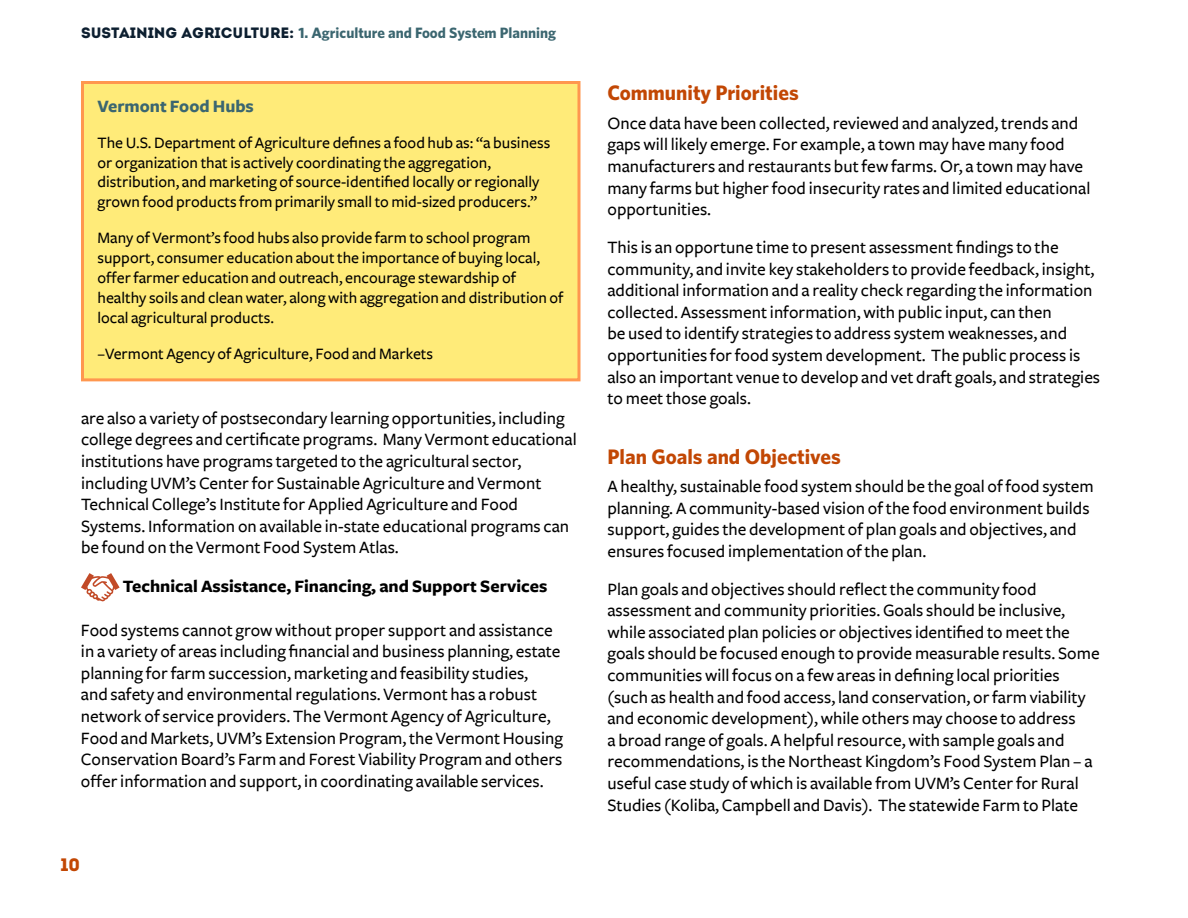
<style>
.page{position:relative;width:1188px;height:918px;background:#fff}
.page>*{position:absolute;margin:0;border:0;box-sizing:border-box;transform-origin:0 0}
.t1{font:700 21px "Whitney";color:#c24704}
.t2{font:500 18px/21.6px "Freight Sans";color:#000}
.t3{font:700 18px "Freight Sans";color:#000}
.t4{font:700 18px "Freight Sans";color:#3b6670}
.t5{font:18px "Intro";color:#c24704}
.t6{font:500 16.5px/19.8px "Freight Sans";color:#000}
.t7{font:700 15px "Whitney";color:#3b6670}
.s1{font-family:"Intro";font-weight:400;color:#0d1f30}
</style>
<div class="page">
<svg style="left:81px;top:573px;width:39px;height:28px"></svg>
<div style="left:82px;top:82px;width:497px;height:298px;background:#ffeb79"></div>
<div style="left:81px;top:81px;width:499px;height:300px;border:3px solid #ff974f"></div>
<p class="t7" style="left:81px;top:24px;width:477px"><span class="s1">SUSTAINING AGRICULTURE:</span> 1. Agriculture and Food System Planning</p>
<p class="t4" style="left:98px;top:96px;width:158px">Vermont Food Hubs</p>
<p class="t6" style="left:98px;top:133px;width:454px">The U.S. Department of Agriculture defines a food hub as: “a business or organization that is actively coordinating the aggregation, distribution, and marketing of source-identified locally or regionally grown food products from primarily small to mid-sized producers.”</p>
<p class="t6" style="left:98px;top:228px;width:467px">Many of Vermont’s food hubs also provide farm to school program support, consumer education about the importance of buying local, offer farmer education and outreach, encourage stewardship of healthy soils and clean water, along with aggregation and distribution of local agricultural products.</p>
<p class="t6" style="left:98px;top:344px;width:337px">–Vermont Agency of Agriculture, Food and Markets</p>
<p class="t2" style="left:81px;top:407px;width:497px">are also a variety of postsecondary learning opportunities, including college degrees and certificate programs. Many Vermont educational institutions have programs targeted to the agricultural sector, including UVM’s Center for Sustainable Agriculture and Vermont Technical College’s Institute for Applied Agriculture and Food Systems. Information on available in-state educational programs can be found on the Vermont Food System Atlas.</p>
<p class="t3" style="left:123px;top:577px;width:426px">Technical Assistance, Financing, and Support Services</p>
<p class="t2" style="left:81px;top:619px;width:483px">Food systems cannot grow without proper support and assistance in a variety of areas including financial and business planning, estate planning for farm succession, marketing and feasibility studies,<br>and safety and environmental regulations. Vermont has a robust network of service providers. The Vermont Agency of Agriculture, Food and Markets, UVM’s Extension Program, the Vermont Housing Conservation Board’s Farm and Forest Viability Program and others offer information and support, in coordinating available services.</p>
<p class="t5" style="left:61px;top:854px;width:21px">10</p>
<p class="t1" style="left:608px;top:80px;width:193px">Community Priorities</p>
<p class="t2" style="left:608px;top:113px;width:484px">Once data have been collected, reviewed and analyzed, trends and gaps will likely emerge. For example, a town may have many food manufacturers and restaurants but few farms. Or, a town may have many farms but higher food insecurity rates and limited educational opportunities.</p>
<p class="t2" style="left:608px;top:237px;width:494px">This is an opportune time to present assessment findings to the community, and invite key stakeholders to provide feedback, insight, additional information and a reality check regarding the information collected. Assessment information, with public input, can then<br>be used to identify strategies to address system weaknesses, and opportunities for food system development. The public process is also an important venue to develop and vet draft goals, and strategies to meet those goals.</p>
<p class="t1" style="left:608px;top:444px;width:235px">Plan Goals and Objectives</p>
<p class="t2" style="left:608px;top:476px;width:488px">A healthy, sustainable food system should be the goal of food system planning. A community-based vision of the food environment builds support, guides the development of plan goals and objectives, and ensures focused implementation of the plan.</p>
<p class="t2" style="left:608px;top:578px;width:494px">Plan goals and objectives should reflect the community food assessment and community priorities. Goals should be inclusive, while associated plan policies or objectives identified to meet the goals should be focused enough to provide measurable results. Some communities will focus on a few areas in defining local priorities (such as health and food access, land conservation, or farm viability and economic development), while others may choose to address<br>a broad range of goals. A helpful resource, with sample goals and recommendations, is the Northeast Kingdom’s Food System Plan – a useful case study of which is available from UVM’s Center for Rural Studies (Koliba, Campbell and Davis). The statewide Farm to Plate</p>
</div>
